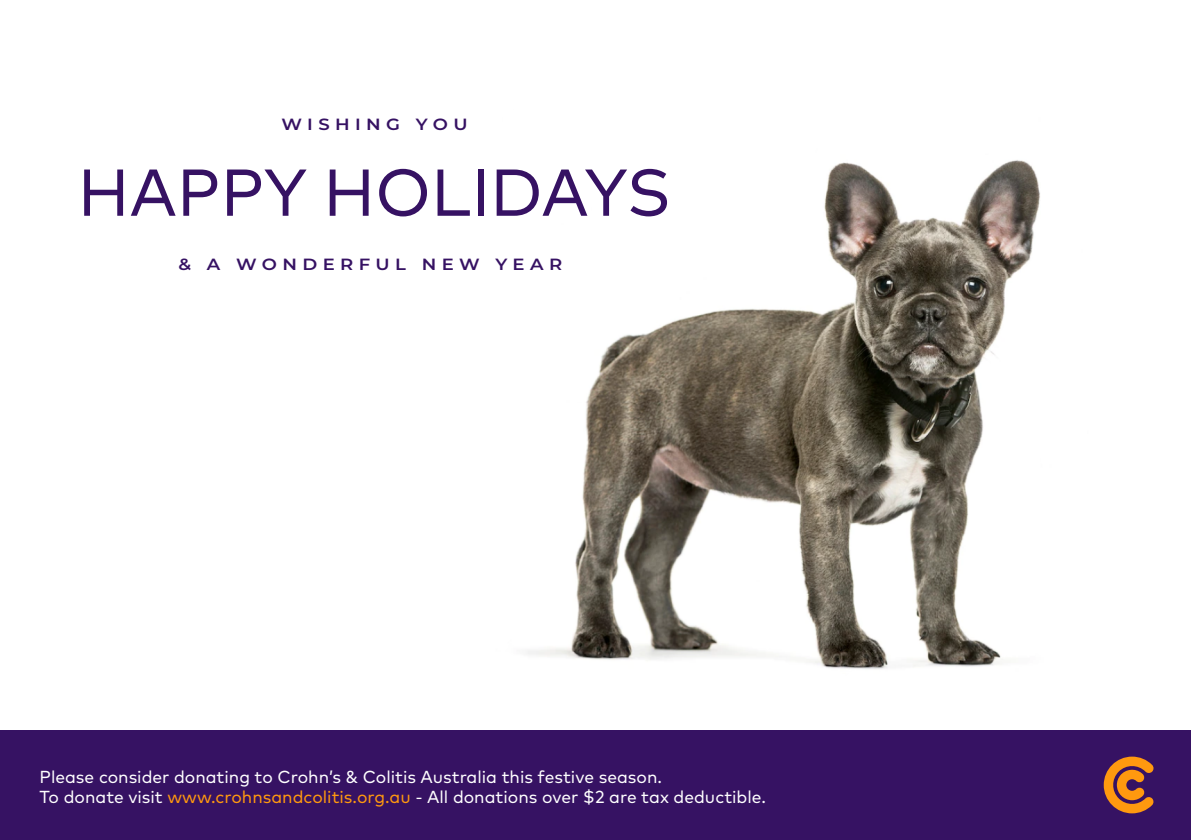
<style>
.page{position:relative;width:1191px;height:840px;background:#fff}
.page>*{position:absolute;margin:0;border:0;box-sizing:border-box;transform-origin:0 0}
.t1{font:66px "Mark OT";color:#361263}
.t2{font:17.4px/20.8px "Mark OT";color:#fff}
.t3{font:600 16.2px "Montserrat";letter-spacing:.3em;color:#361263;scale:1.11 1}
.s1{color:#ff990f}
</style>
<div class="page">
<img style="left:527px;top:160px;width:513px;height:509px">
<div style="left:0;top:729px;width:1191px;height:110px;background:#361263"></div>
<svg style="left:1103px;top:756px;width:51px;height:56px"></svg>
<p class="t3" style="left:281px;top:112px;width:169px">WISHING YOU</p>
<h1 class="t1" style="left:78px;top:151px;width:595px">HAPPY HOLIDAYS</h1>
<p class="t3" style="left:178px;top:253px;width:347px">&amp; A WONDERFUL NEW YEAR</p>
<p class="t2" style="left:39px;top:765px;width:728px">Please consider donating to Crohn’s &amp; Colitis Australia this festive season.<br>To donate visit <span class="s1">www.crohnsandcolitis.org.au</span> - All donations over $2 are tax deductible.</p>
</div>
